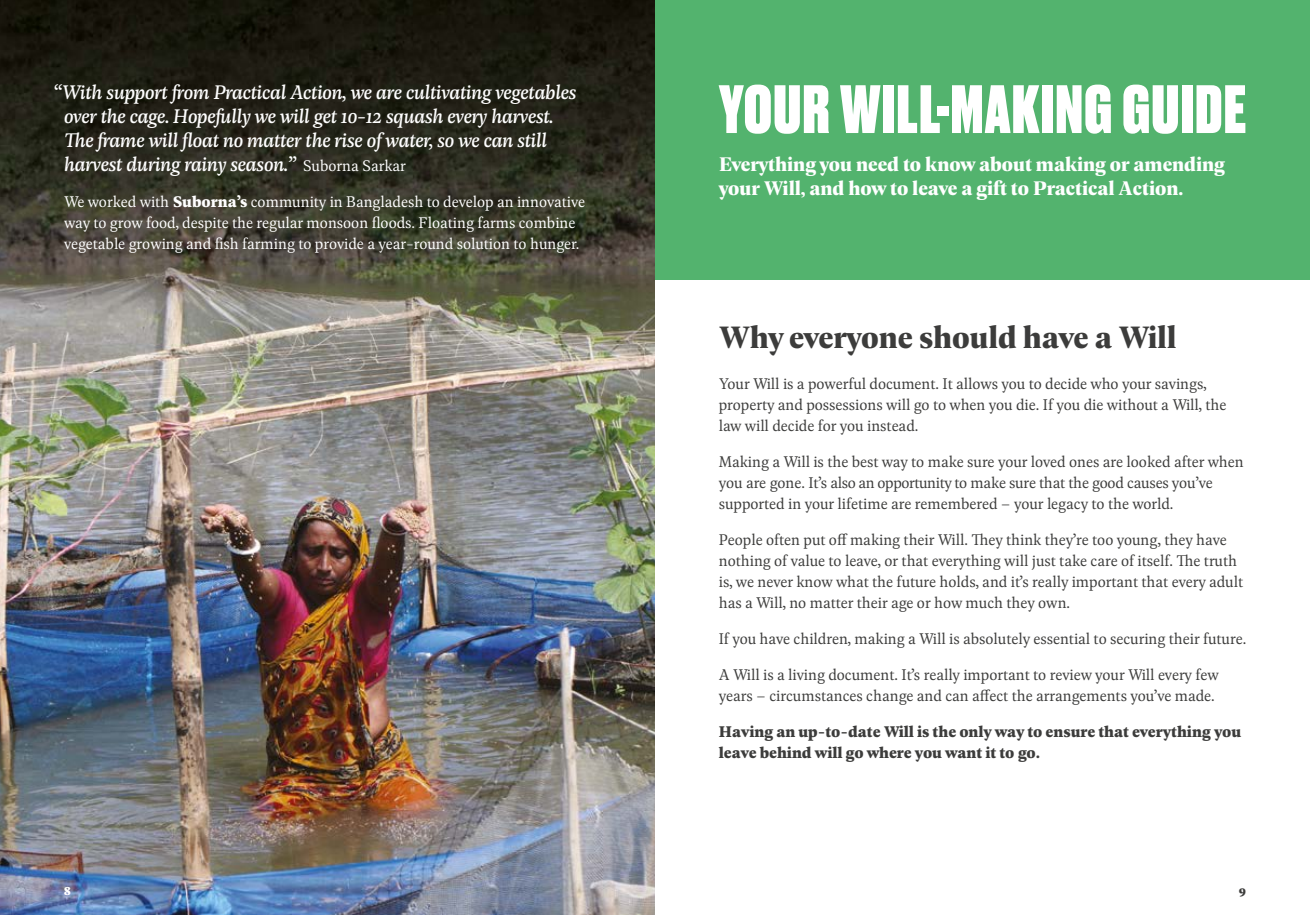
<style>
.page{position:relative;width:1310px;height:915px;background:#fff}
.page>*{position:absolute;margin:0;border:0;box-sizing:border-box;transform-origin:0 0}
.t1{font:800 64.2px "Druk";letter-spacing:.03em;color:#fff}
.t2{font:700 33px "Geller Headline";color:#3c3c3b}
.t3{font:italic 21px/24px "Geller Text";letter-spacing:-.01em;color:#fff}
.t4{font:700 21px/24px "Geller Headline";color:#fff}
.t5{font:300 16.5px/21px "Geller Text";color:#3c3c3b}
.t6{font:300 16.5px/21px "Geller Text";color:#fff}
.t7{font:700 16.5px/21px "Geller Text";color:#3c3c3b}
.t8{font:700 13.5px "Geller Text";color:#fff}
.t9{font:700 13.5px "Geller Text";color:#3c3c3b}
.s1{font-weight:300;font-style:normal;font-size:16.5px}
.s2{font-weight:700}
</style>
<div class="page">
<div style="left:655px;top:0;width:655px;height:279px;background:#53b36e"></div>
<img style="left:0;top:0;width:655px;height:914px">
<p class="t3" style="left:64px;top:79px;width:514px;text-indent:-11px">“With support from Practical Action, we are cultivating vegetables over the cage. Hopefully we will get 10-12 squash every harvest.<br>The frame will float no matter the rise of water, so we can still harvest during rainy season.” <span class="s1">Suborna Sarkar</span></p>
<p class="t6" style="left:64px;top:190px;width:522px">We worked with <span class="s2">Suborna’s</span> community in Bangladesh to develop an innovative way to grow food, despite the regular monsoon floods. Floating farms combine vegetable growing and fish farming to provide a year-round solution to hunger.</p>
<h1 class="t1" style="left:719px;top:65px;width:528px">YOUR WILL-MAKING GUIDE</h1>
<p class="t4" style="left:719px;top:150px;width:507px">Everything you need to know about making or amending your Will, and how to leave a gift to Practical Action.</p>
<h2 class="t2" style="left:719px;top:313px;width:459px">Why everyone should have a Will</h2>
<p class="t5" style="left:719px;top:372px;width:509px">Your Will is a powerful document. It allows you to decide who your savings, property and possessions will go to when you die. If you die without a Will, the law will decide for you instead.</p>
<p class="t5" style="left:719px;top:450px;width:526px">Making a Will is the best way to make sure your loved ones are looked after when you are gone. It’s also an opportunity to make sure that the good causes you’ve supported in your lifetime are remembered – your legacy to the world.</p>
<p class="t5" style="left:719px;top:528px;width:526px">People often put off making their Will. They think they’re too young, they have nothing of value to leave, or that everything will just take care of itself. The truth is, we never know what the future holds, and it’s really important that every adult has a Will, no matter their age or how much they own.</p>
<p class="t5" style="left:719px;top:620px;width:529px;line-height:35.8px">If you have children, making a Will is absolutely essential to securing their future.<br>A Will is a living document. It’s really important to review your Will every few</p>
<p class="t5" style="left:719px;top:684px;width:497px">years – circumstances change and can affect the arrangements you’ve made.</p>
<p class="t7" style="left:719px;top:719px;width:524px">Having an up-to-date Will is the only way to ensure that everything you leave behind will go where you want it to go.</p>
<p class="t8" style="left:64px;top:879px;width:9px">8</p>
<p class="t9" style="left:1238px;top:879px;width:9px">9</p>
</div>
